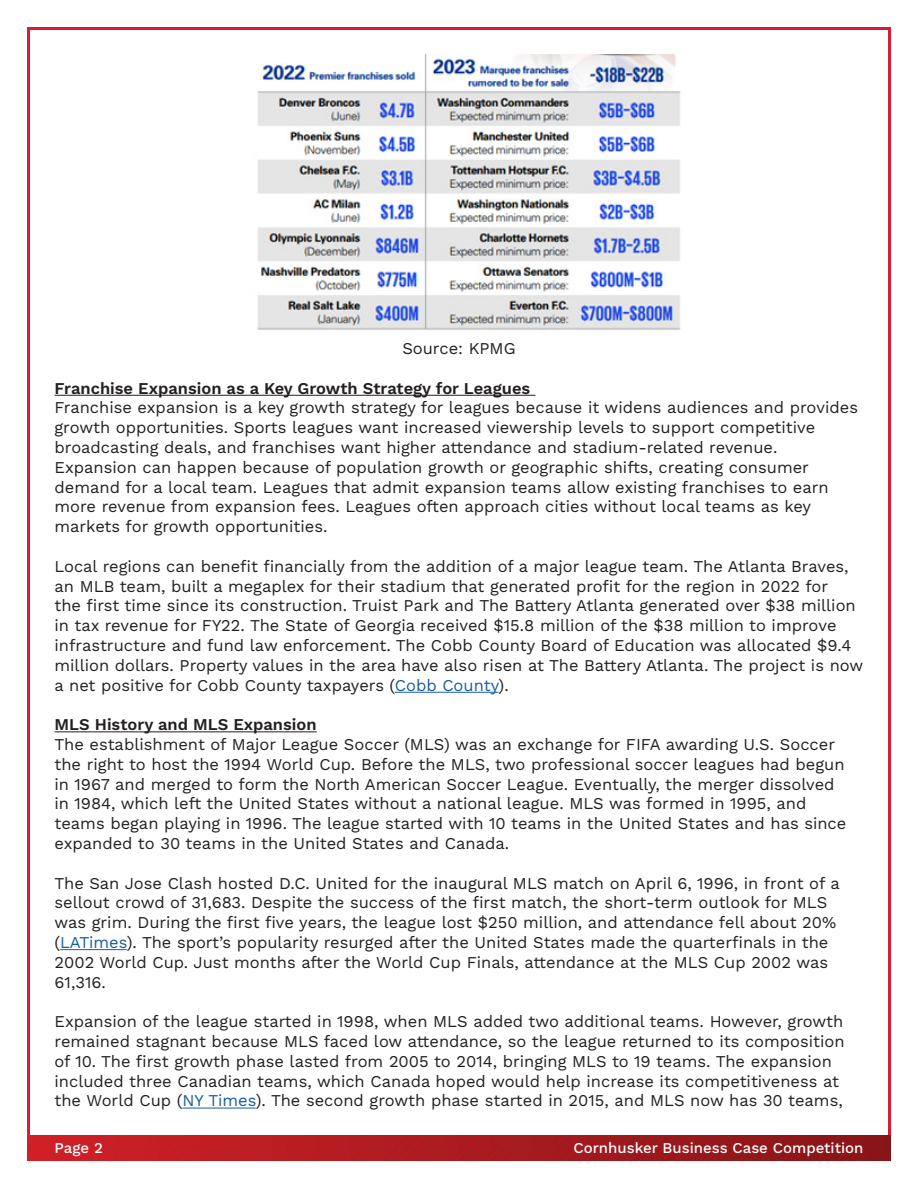
<style>
.page{position:relative;width:918px;height:1188px;background:#fff}
.page>*{position:absolute;margin:0;border:0;box-sizing:border-box;transform-origin:0 0}
.t1{font:16.5px/19.8px "Work Sans";color:#231f20}
.t2{font:600 16.5px "Work Sans";color:#231f20}
.t3{font:500 15px "Work Sans";color:#fff}
.s1{color:#175d9e}
</style>
<div class="page">
<img style="left:27px;top:1135px;width:864px;height:26px">
<hr style="left:55px;top:395px;width:480px;height:1px;background:#231f20">
<hr style="left:395px;top:692px;width:104px;height:1px;background:#175d9e">
<hr style="left:55px;top:731px;width:262px;height:1px;background:#231f20">
<hr style="left:60px;top:949px;width:67px;height:1px;background:#175d9e">
<hr style="left:182px;top:1108px;width:74px;height:1px;background:#175d9e">
<img style="left:257px;top:54px;width:424px;height:276px">
<p class="t1" style="left:402px;top:338px;width:115px">Source: KPMG</p>
<p class="t2" style="left:55px;top:376px;width:477px">Franchise Expansion as a Key Growth Strategy for Leagues</p>
<p class="t1" style="left:55px;top:397px;width:805px">Franchise expansion is a key growth strategy for leagues because it widens audiences and provides growth opportunities. Sports leagues want increased viewership levels to support competitive broadcasting deals, and franchises want higher attendance and stadium-related revenue.<br>Expansion can happen because of population growth or geographic shifts, creating consumer demand for a local team. Leagues that admit expansion teams allow existing franchises to earn more revenue from expansion fees. Leagues often approach cities without local teams as key markets for growth opportunities.</p>
<p class="t1" style="left:55px;top:556px;width:810px">Local regions can benefit financially from the addition of a major league team. The Atlanta Braves, an MLB team, built a megaplex for their stadium that generated profit for the region in 2022 for<br>the first time since its construction. Truist Park and The Battery Atlanta generated over $38 million in tax revenue for FY22. The State of Georgia received $15.8 million of the $38 million to improve infrastructure and fund law enforcement. The Cobb County Board of Education was allocated $9.4 million dollars. Property values in the area have also risen at The Battery Atlanta. The project is now a net positive for Cobb County taxpayers (<span class="s1">Cobb County</span>).</p>
<p class="t2" style="left:55px;top:712px;width:264px">MLS History and MLS Expansion</p>
<p class="t1" style="left:55px;top:734px;width:793px">The establishment of Major League Soccer (MLS) was an exchange for FIFA awarding U.S. Soccer the right to host the 1994 World Cup. Before the MLS, two professional soccer leagues had begun in 1967 and merged to form the North American Soccer League. Eventually, the merger dissolved in 1984, which left the United States without a national league. MLS was formed in 1995, and teams began playing in 1996. The league started with 10 teams in the United States and has since expanded to 30 teams in the United States and Canada.</p>
<p class="t1" style="left:55px;top:872px;width:787px">The San Jose Clash hosted D.C. United for the inaugural MLS match on April 6, 1996, in front of a sellout crowd of 31,683. Despite the success of the first match, the short-term outlook for MLS was grim. During the first five years, the league lost $250 million, and attendance fell about 20% (<span class="s1">LATimes</span>). The sport’s popularity resurged after the United States made the quarterfinals in the 2002 World Cup. Just months after the World Cup Finals, attendance at the MLS Cup 2002 was 61,316.</p>
<p class="t1" style="left:55px;top:1011px;width:792px">Expansion of the league started in 1998, when MLS added two additional teams. However, growth remained stagnant because MLS faced low attendance, so the league returned to its composition of 10. The first growth phase lasted from 2005 to 2014, bringing MLS to 19 teams. The expansion included three Canadian teams, which Canada hoped would help increase its competitiveness at the World Cup (<span class="s1">NY Times</span>). The second growth phase started in 2015, and MLS now has 30 teams,</p>
<p class="t3" style="left:55px;top:1136px;width:50px">Page 2</p>
<p class="t3" style="left:574px;top:1137px;width:291px">Cornhusker Business Case Competition</p>
</div>
